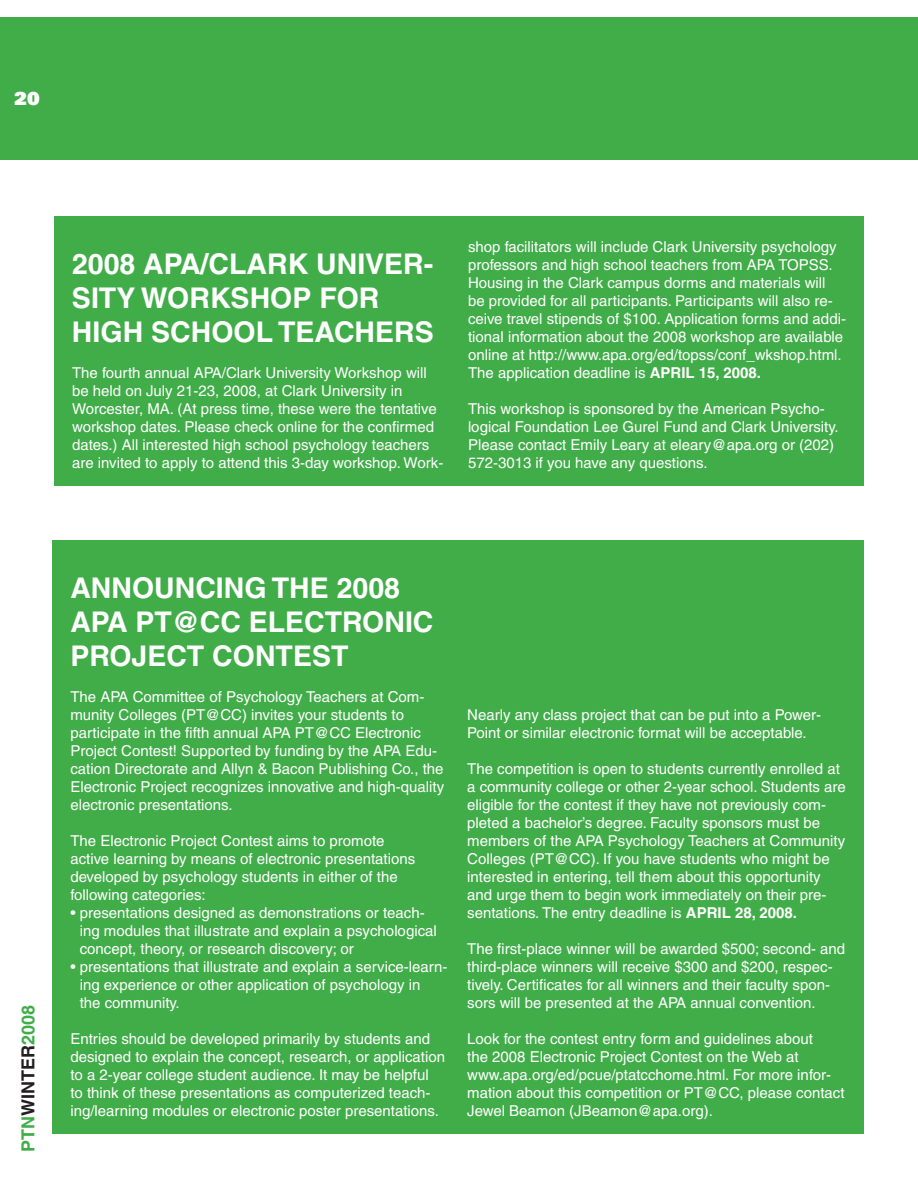
<style>
.page{position:relative;width:918px;height:1188px;background:#fff}
.page>*{position:absolute;margin:0;border:0;box-sizing:border-box;transform-origin:0 0}
.t1{font:700 28.5px/34.2px "Helvetica";color:#fff}
.t2{font:700 18px "Helvetica";color:#41ad49}
.t3{font:900 18px "Univers";color:#fff}
.t4{font:15px/18px "Helvetica";color:#fff}
.s1{font-weight:700}
.s2{color:#231f20}
</style>
<div class="page">
<div style="left:0;top:17px;width:918px;height:143px;background:#41ad49"></div>
<div style="left:52px;top:540px;width:812px;height:594px;background:#41ad49"></div>
<div style="left:54px;top:216px;width:810px;height:270px;background:#41ad49"></div>
<p class="t3" style="left:14px;top:86px;width:27px">20</p>
<h1 class="t1" style="left:72px;top:246px;width:363px;text-indent:129px">/CLAR K UNIVER-<br>SITY WORKSHOP FOR<br>HIGH SCHOOL TEACHERS</h1>
<p class="t4" style="left:72px;top:364px;width:373px">The fourth annual APA/Clark University Workshop will be held on July 21-23, 2008, at Clark University in Worcester, MA. (At press time, these were the tentative workshop dates. Please check online for the confirmed dates.) All interested high school psychology teachers are invited to apply to attend this 3-day workshop. Work-</p>
<h1 class="t1" style="left:72px;top:246px;width:92px">2008 APA</h1>
<p class="t4" style="left:468px;top:238px;width:379px">shop facilitators will include Clark University psychology professors and high school teachers from APA TOPSS.<br>Housing in the Clark campus dorms and materials will be provided for all participants. Participants will also re&shy;ceive travel stipends of $100. Application forms and addi&shy;tional information about the 2008 workshop are available online at http://www.apa.org/ed/topss/conf_wkshop.html.<br>The application deadline is <span class="s1">APRIL 15, 2008.</span></p>
<p class="t4" style="left:468px;top:400px;width:372px">This workshop is sponsored by the American Psycho&shy;logical Foundation Lee Gurel Fund and Clark University.<br>Please contact Emily Leary at eleary@apa.org or (202)<br>572-3013 if you have any questions.</p>
<p class="t2" style="left:17px;top:1152px;width:149px;rotate:-90deg">PTN<span class="s2">WINTER</span>2008</p>
<h1 class="t1" style="left:70px;top:570px;width:331px">ANNOUNCING THE 2008<br>APA</h1>
<h1 class="t1" style="left:70px;top:604px;width:365px;text-indent:65px">PT@CC ELECTRONIC<br>PROJ ECT CONTEST</h1>
<p class="t4" style="left:70px;top:688px;width:375px">The APA Committee of Psychology Teachers at Com&shy;munity Colleges (PT@CC) invites your students to participate in the fifth annual APA PT@CC Electronic Project Contest! Supported by funding by the APA Edu&shy;cation Directorate and Allyn &amp; Bacon Publishing Co., the Electronic Project recognizes innovative and high-quality electronic presentations.</p>
<p class="t4" style="left:70px;top:832px;width:346px">The Electronic Project Contest aims to promote active learning by means of electronic presentations developed by psychology students in either of the following categories:</p>
<p class="t4" style="left:80px;top:904px;width:359px;text-indent:-9px">• presentations designed as demonstrations or teach&shy;ing modules that illustrate and explain a psychological concept, theory, or research discovery; or</p>
<p class="t4" style="left:80px;top:958px;width:369px;text-indent:-9px">• presentations that illustrate and explain a service-learn&shy;ing experience or other application of psychology in<br>the community.</p>
<p class="t4" style="left:70px;top:1030px;width:376px">Entries should be developed primarily by students and designed to explain the concept, research, or application to a 2-year college student audience. It may be helpful<br>to think of these presentations as computerized teach&shy;ing/learning modules or electronic poster presentations.</p>
<p class="t4" style="left:467px;top:706px;width:356px">Nearly any class project that can be put into a Power-<br>Point or similar electronic format will be acceptable.</p>
<p class="t4" style="left:467px;top:760px;width:380px">The competition is open to students currently enrolled at a community college or other 2-year school. Students are eligible for the contest if they have not previously com&shy;pleted a bachelor’s degree. Faculty sponsors must be members of the APA Psychology Teachers at Community Colleges (PT@CC). If you have students who might be interested in entering, tell them about this opportunity and urge them to begin work immediately on their pre&shy;sentations. The entry deadline is <span class="s1">APRIL 28, 2008.</span></p>
<p class="t4" style="left:467px;top:940px;width:380px">The first-place winner will be awarded $500; second- and third-place winners will receive $300 and $200, respec&shy;tively. Certificates for all winners and their faculty spon&shy;sors will be presented at the APA annual convention.</p>
<p class="t4" style="left:467px;top:1030px;width:379px">Look for the contest entry form and guidelines about<br>the 2008 Electronic Project Contest on the Web at www.apa.org/ed/pcue/ptatcchome.html. For more infor&shy;mation about this competition or PT@CC, please contact Jewel Beamon (JBeamon@apa.org).</p>
</div>
